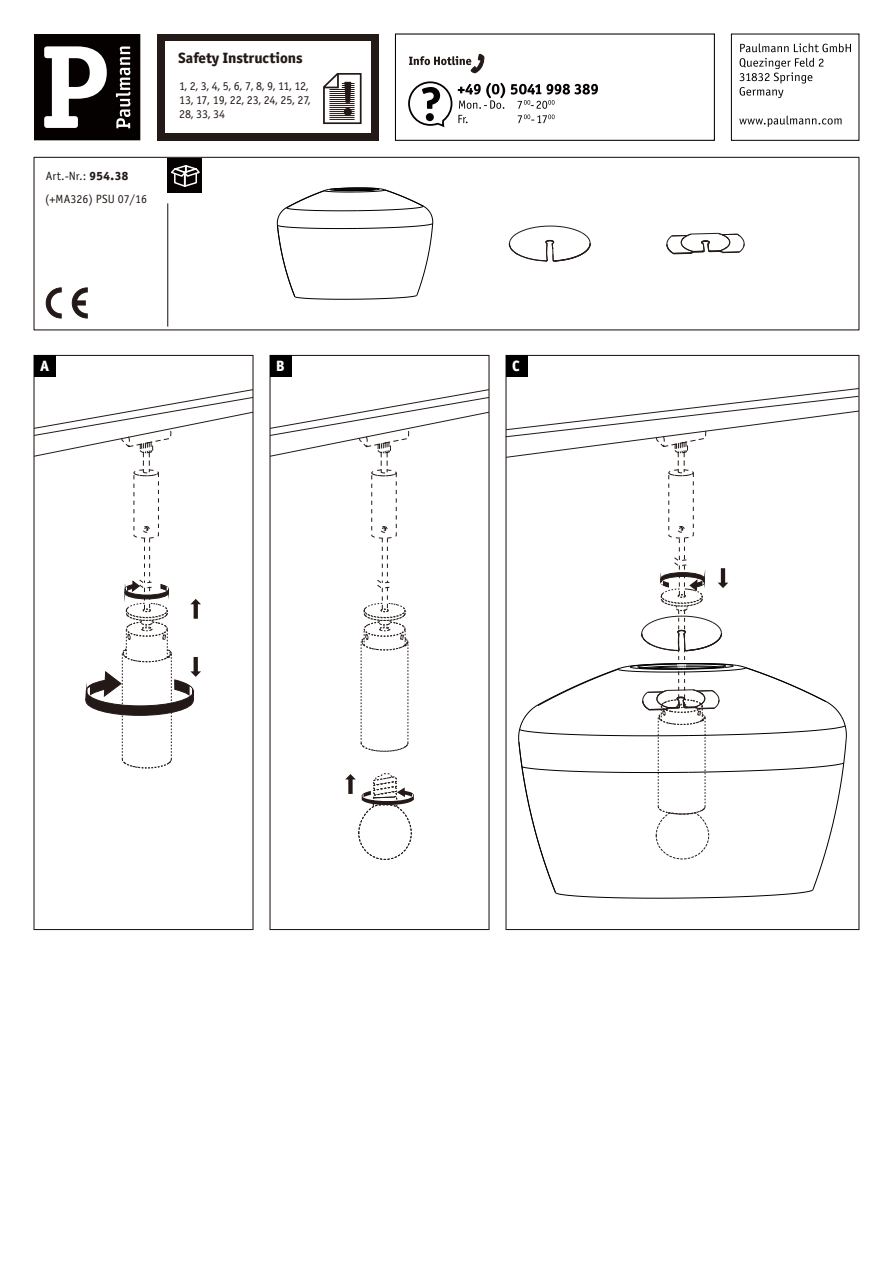
<style>
.page{position:relative;width:893px;height:1263px;background:#fff}
.page>*{position:absolute;margin:0;border:0;box-sizing:border-box;transform-origin:0 0}
.t1{font:700 15px "P Officina Sans Extra Bold ITC";color:#231916}
.t2{font:700 15px "P Officina Sans Extra Bold ITC";color:#fff}
.t3{font:12px/13.8px "P Officina Sans Book ITC";color:#231916}
.s1{font-family:"P Officina Sans Extra Bold ITC";font-weight:700}
</style>
<div class="page">
<div style="left:731px;top:34px;width:128px;height:107px;border:1px solid #050101"></div>
<svg style="left:740px;top:43px;width:111px;height:9px"></svg>
<svg style="left:740px;top:58px;width:83px;height:40px"></svg>
<svg style="left:739px;top:116px;width:102px;height:11px"></svg>
<svg style="left:34px;top:34px;width:106px;height:106px"></svg>
<div style="left:395px;top:33px;width:320px;height:108px;border:1px solid #050101"></div>
<svg style="left:408px;top:81px;width:190px;height:47px"></svg>
<svg style="left:409px;top:53px;width:76px;height:21px"></svg>
<div style="left:33px;top:157px;width:826px;height:173px;border:1px solid #231916"></div>
<hr style="left:167px;top:203px;width:1px;height:124px;background:#231916">
<div style="left:168px;top:159px;width:34px;height:34px;background:#050101"></div>
<svg style="left:171px;top:165px;width:29px;height:22px"></svg>
<svg style="left:45px;top:287px;width:17px;height:32px"></svg>
<svg style="left:71px;top:287px;width:17px;height:32px"></svg>
<div style="left:157px;top:34px;width:221px;height:106px;background:#231916"></div>
<div style="left:165px;top:42px;width:206px;height:91px;background:#fff"></div>
<svg style="left:323px;top:73px;width:39px;height:51px"></svg>
<svg style="left:277px;top:187px;width:156px;height:113px"></svg>
<svg style="left:345px;top:773px;width:69px;height:87px"></svg>
<svg style="left:33px;top:389px;width:221px;height:379px"></svg>
<svg style="left:269px;top:389px;width:221px;height:363px"></svg>
<div style="left:270px;top:355px;width:21px;height:22px;background:#000"></div>
<div style="left:34px;top:355px;width:21px;height:22px;background:#000"></div>
<div style="left:506px;top:355px;width:21px;height:22px;background:#000"></div>
<svg style="left:505px;top:388px;width:355px;height:511px"></svg>
<svg style="left:509px;top:225px;width:82px;height:37px"></svg>
<svg style="left:666px;top:233px;width:79px;height:22px"></svg>
<p class="t1" style="left:178px;top:52px;width:126px">Safety Instructions</p>
<p class="t3" style="left:45px;top:165px;width:103px;line-height:22.8px">Art.-Nr.: <span class="s1">954.38 </span>(+MA326) PSU 07/16</p>
<p class="t3" style="left:179px;top:80px;width:132px">1, 2, 3, 4, 5, 6, 7, 8, 9, 11, 12,<br>13, 17, 19, 22, 23, 24, 25, 27,<br>28, 33, 34</p>
<p class="t2" style="left:40px;top:360px;width:10px">A</p>
<p class="t2" style="left:276px;top:360px;width:10px">B</p>
<p class="t2" style="left:512px;top:360px;width:9px">C</p>
</div>
